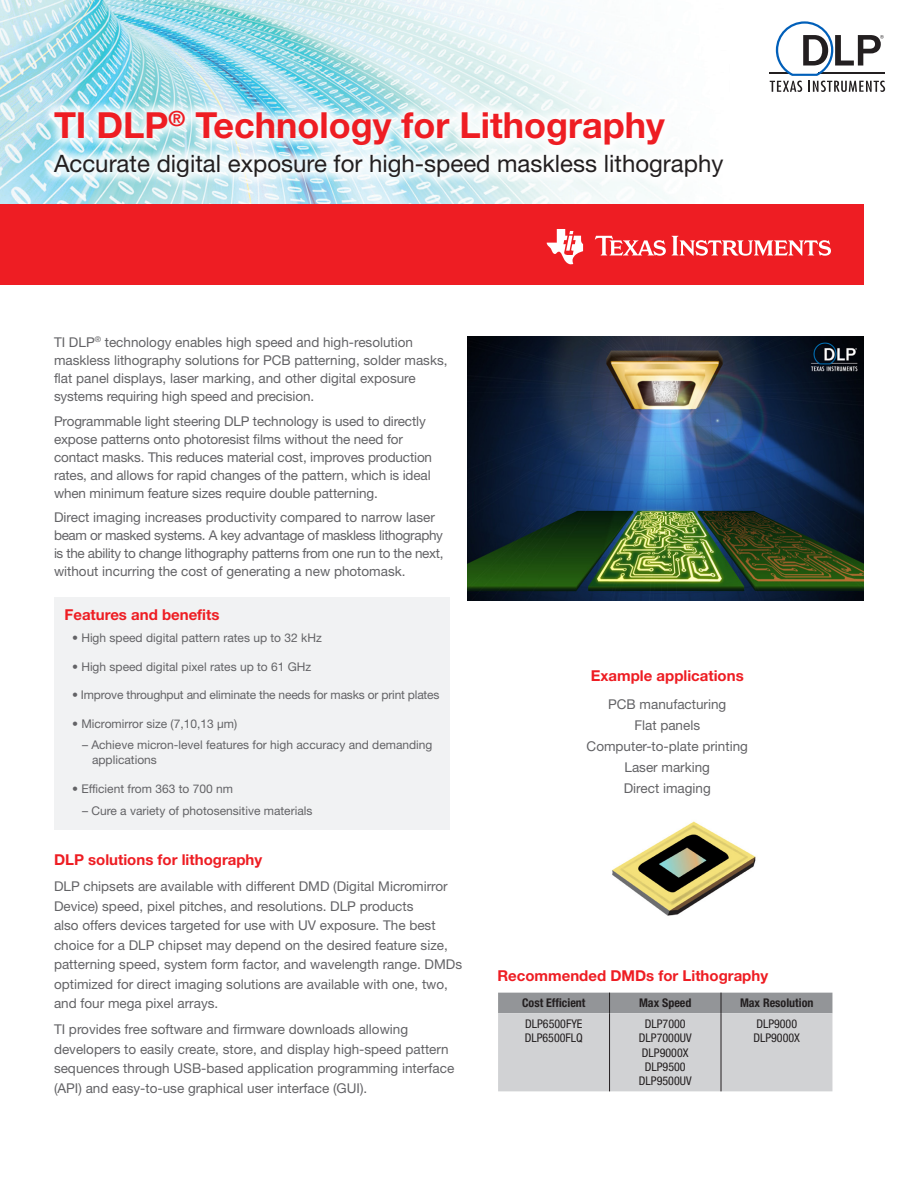
<style>
.page{position:relative;width:918px;height:1188px;background:#fff}
.page>*{position:absolute;margin:0;border:0;box-sizing:border-box;transform-origin:0 0}
.t1{font:700 36px "Helvetica Neue LT Std";color:#ee1d23}
.t2{font:24px "Helvetica Neue LT Std";color:#231f20}
.t3{font:700 15px "Helvetica Neue LT Std";color:#ee1d23}
.t4{font:13.5px/19.5px "Helvetica Neue LT Std";color:#636366}
.t5{font:13.5px/18px "Helvetica Neue LT Std";letter-spacing:-.02em;color:#636366}
.t6{font:12px/15px "Helvetica Neue LT Std";color:#636366}
.t7{font:condensed 12px/14.4px "Helvetica Neue LT Std";color:#231f20}
.t8{font:700 condensed 12px "Helvetica Neue LT Std";color:#231f20}
</style>
<div class="page">
<div style="left:54px;top:597px;width:396px;height:232px;background:#f1f2f3"></div>
<img style="left:0;top:0;width:770px;height:204px">
<div style="left:41px;top:98px;width:695px;height:92px;background:#fff;opacity:.82"></div>
<svg style="left:770px;top:21px;width:115px;height:71px"></svg>
<div style="left:0;top:204px;width:864px;height:81px;background:#ee1d23"></div>
<svg style="left:595px;top:236px;width:71px;height:20px"></svg>
<svg style="left:547px;top:229px;width:36px;height:35px"></svg>
<svg style="left:672px;top:236px;width:159px;height:20px"></svg>
<img style="left:468px;top:336px;width:396px;height:264px">
<img style="left:612px;top:821px;width:144px;height:95px">
<svg style="left:498px;top:993px;width:334px;height:98px;background:#c4c5c7"></svg>
<hr style="left:609px;top:1013px;width:1px;height:78px;background:#231f20">
<hr style="left:721px;top:1013px;width:1px;height:78px;background:#231f20">
<h1 class="t1" style="left:54px;top:103px;width:612px">TI DLP<sup>®</sup> Technology for Lithography</h1>
<h2 class="t2" style="left:54px;top:149px;width:671px">Accurate digital exposure for high-speed maskless lithography</h2>
<p class="t4" style="left:54px;top:333px;width:395px;line-height:18px">TI DLP<sup>®</sup> technology enables high speed and high-resolution maskless lithography solutions for PCB patterning, solder masks, flat panel displays, laser marking, and other digital exposure systems requiring high speed and precision.</p>
<p class="t4" style="left:54px;top:412px;width:380px;line-height:18px">Programmable light steering DLP technology is used to directly expose patterns onto photoresist films without the need for contact masks. This reduces material cost, improves production rates, and allows for rapid changes of the pattern, which is ideal when minimum feature sizes require double patterning.</p>
<p class="t5" style="left:54px;top:508px;width:391px">Direct imaging increases productivity compared to narrow laser beam or masked systems. A key advantage of maskless lithography is the ability to change lithography patterns from one run to the next, without incurring the cost of generating a new photomask.</p>
<p class="t3" style="left:64px;top:606px;width:157px">Features and benefits</p>
<p class="t6" style="left:72px;top:630px;width:251px">• High speed digital pattern rates up to 32 kHz</p>
<p class="t6" style="left:72px;top:659px;width:241px">• High speed digital pixel rates up to 61 GHz</p>
<p class="t6" style="left:72px;top:687px;width:369px">• Improve throughput and eliminate the needs for masks or print plates</p>
<p class="t6" style="left:72px;top:716px;width:167px">• Micromirror size (7,10,13 µm)</p>
<p class="t6" style="left:92px;top:738px;width:342px;text-indent:-10px">– Achieve micron-level features for high accuracy and demanding applications</p>
<p class="t6" style="left:72px;top:781px;width:162px">• Efficient from 363 to 700 nm</p>
<p class="t6" style="left:82px;top:803px;width:232px">– Cure a variety of photosensitive materials</p>
<p class="t3" style="left:54px;top:850px;width:210px">DLP solutions for lithography</p>
<p class="t4" style="left:54px;top:877px;width:410px">DLP chipsets are available with different DMD (Digital Micromirror Device) speed, pixel pitches, and resolutions. DLP products<br>also offers devices targeted for use with UV exposure. The best choice for a DLP chipset may depend on the desired feature size, patterning speed, system form factor, and wavelength range. DMDs optimized for direct imaging solutions are available with one, two, and four mega pixel arrays.</p>
<p class="t4" style="left:54px;top:1020px;width:402px">TI provides free software and firmware downloads allowing developers to easily create, store, and display high-speed pattern sequences through USB-based application programming interface (API) and easy-to-use graphical user interface (GUI).</p>
<p class="t3" style="left:591px;top:667px;width:154px">Example applications</p>
<p class="t4" style="left:587px;top:694px;width:163px;line-height:21px;text-align:center">PCB manufacturing<br>Flat panels<br>Computer-to-plate printing<br>Laser marking<br>Direct imaging</p>
<p class="t3" style="left:497px;top:966px;width:272px">Recommended DMDs for Lithography</p>
<p class="t8" style="left:522px;top:996px;width:65px">Cost Efficient</p>
<p class="t8" style="left:639px;top:996px;width:54px">Max Speed</p>
<p class="t8" style="left:740px;top:996px;width:75px">Max Resolution</p>
<p class="t7" style="left:525px;top:1016px;width:60px">DLP6500FYE<br>DLP6500FLQ</p>
<p class="t7" style="left:639px;top:1016px;width:54px;text-align:center">DLP7000<br>DLP7000UV<br>DLP9000X<br>DLP9500<br>DLP9500UV</p>
<p class="t7" style="left:753px;top:1016px;width:48px">DLP9000<br>DLP9000X</p>
</div>
